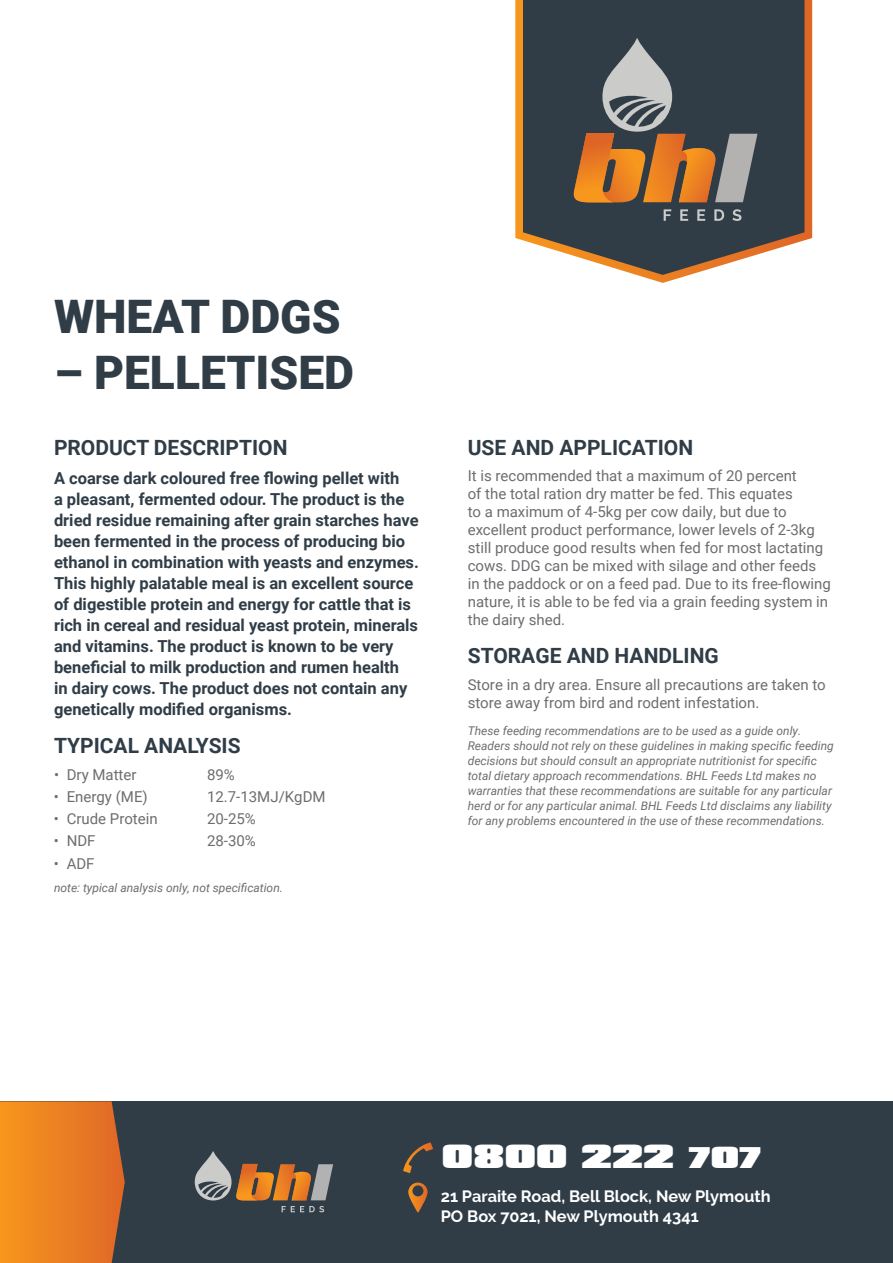
<style>
.page{position:relative;width:893px;height:1263px;background:#fff}
.page>*{position:absolute;margin:0;border:0;box-sizing:border-box;transform-origin:0 0}
.t1{font:900 46.2px "Roboto";color:#303d47}
.t2{font:28.35px "Padaloma";color:#fff}
.t3{font:700 21px "Roboto";color:#303d47}
.t4{font:700 16.5px/21px "Roboto";color:#303d47}
.t5{font:700 16.35px/19.6px "Raleway";color:#fff}
.t6{font:15px/18px "Roboto";color:#6c6d70}
.t7{font:italic 12px/15px "Roboto";color:#6c6d70}
.s1{font-size:25.65px}
</style>
<div class="page">
<svg style="left:515px;top:0;width:297px;height:283px;background:#5f5c5a"></svg>
<svg style="left:574px;top:37px;width:183px;height:165px;background:#766454"></svg>
<svg style="left:664px;top:209px;width:7px;height:12px"></svg>
<svg style="left:680px;top:209px;width:8px;height:12px"></svg>
<svg style="left:697px;top:209px;width:8px;height:12px"></svg>
<svg style="left:714px;top:209px;width:10px;height:12px"></svg>
<svg style="left:732px;top:209px;width:9px;height:12px"></svg>
<div style="left:0;top:1101px;width:893px;height:162px;background:#303d47"></div>
<svg style="left:0;top:1101px;width:125px;height:162px;background:#e37d23"></svg>
<svg style="left:282px;top:1206px;width:42px;height:6px"></svg>
<svg style="left:195px;top:1151px;width:138px;height:49px"></svg>
<svg style="left:408px;top:1182px;width:20px;height:30px"></svg>
<svg style="left:403px;top:1142px;width:30px;height:31px"></svg>
<h1 class="t1" style="left:54px;top:285px;width:288px">WHEAT DDGS</h1>
<h1 class="t1" style="left:54px;top:340px;width:302px">– PELLETISED</h1>
<h3 class="t3" style="left:54px;top:432px;width:235px">PRODUCT DESCRIPTION</h3>
<p class="t4" style="left:54px;top:467px;width:366px">A coarse dark coloured free flowing pellet with<br>a pleasant, fermented odour. The product is the dried residue remaining after grain starches have been fermented in the process of producing bio ethanol in combination with yeasts and enzymes.<br>This highly palatable meal is an excellent source of digestible protein and energy for cattle that is rich in cereal and residual yeast protein, minerals and vitamins. The product is known to be very beneficial to milk production and rumen health<br>in dairy cows. The product does not contain any genetically modified organisms.</p>
<h3 class="t3" style="left:54px;top:731px;width:188px">TYPICAL ANALYSIS</h3>
<p class="t6" style="left:54px;top:765px;width:84px">• Dry Matter</p>
<p class="t6" style="left:207px;top:765px;width:29px">89%</p>
<p class="t6" style="left:54px;top:787px;width:95px">• Energy (ME)</p>
<p class="t6" style="left:207px;top:787px;width:120px">12.7-13MJ/KgDM</p>
<p class="t6" style="left:54px;top:809px;width:105px">• Crude Protein</p>
<p class="t6" style="left:207px;top:809px;width:50px">20-25%</p>
<p class="t6" style="left:54px;top:831px;width:43px">• NDF</p>
<p class="t6" style="left:207px;top:831px;width:50px">28-30%</p>
<p class="t6" style="left:54px;top:854px;width:42px">• ADF</p>
<p class="t7" style="left:54px;top:880px;width:230px">note: typical analysis only, not specification.</p>
<h3 class="t3" style="left:468px;top:432px;width:227px">USE AND APPLICATION</h3>
<p class="t6" style="left:468px;top:466px;width:365px">It is recommended that a maximum of 20 percent<br>of the total ration dry matter be fed. This equates<br>to a maximum of 4-5kg per cow daily, but due to excellent product performance, lower levels of 2-3kg still produce good results when fed for most lactating cows. DDG can be mixed with silage and other feeds in the paddock or on a feed pad. Due to its free-flowing nature, it is able to be fed via a grain feeding system in the dairy shed.</p>
<h3 class="t3" style="left:468px;top:641px;width:253px">STORAGE AND HANDLING</h3>
<p class="t6" style="left:468px;top:675px;width:359px">Store in a dry area. Ensure all precautions are taken to store away from bird and rodent infestation.</p>
<p class="t7" style="left:468px;top:723px;width:368px">These feeding recommendations are to be used as a guide only.<br>Readers should not rely on these guidelines in making specific feeding decisions but should consult an appropriate nutritionist for specific total dietary approach recommendations. BHL Feeds Ltd makes no warranties that these recommendations are suitable for any particular herd or for any particular animal. BHL Feeds Ltd disclaims any liability for any problems encountered in the use of these recommendations.</p>
<h2 class="t2" style="left:442px;top:1140px;width:321px">0800 222 <span class="s1">707</span></h2>
<p class="t5" style="left:441px;top:1187px;width:331px">21 Paraite Road, Bell Block, New Plymouth<br>PO Box 7021, New Plymouth 4341</p>
</div>
